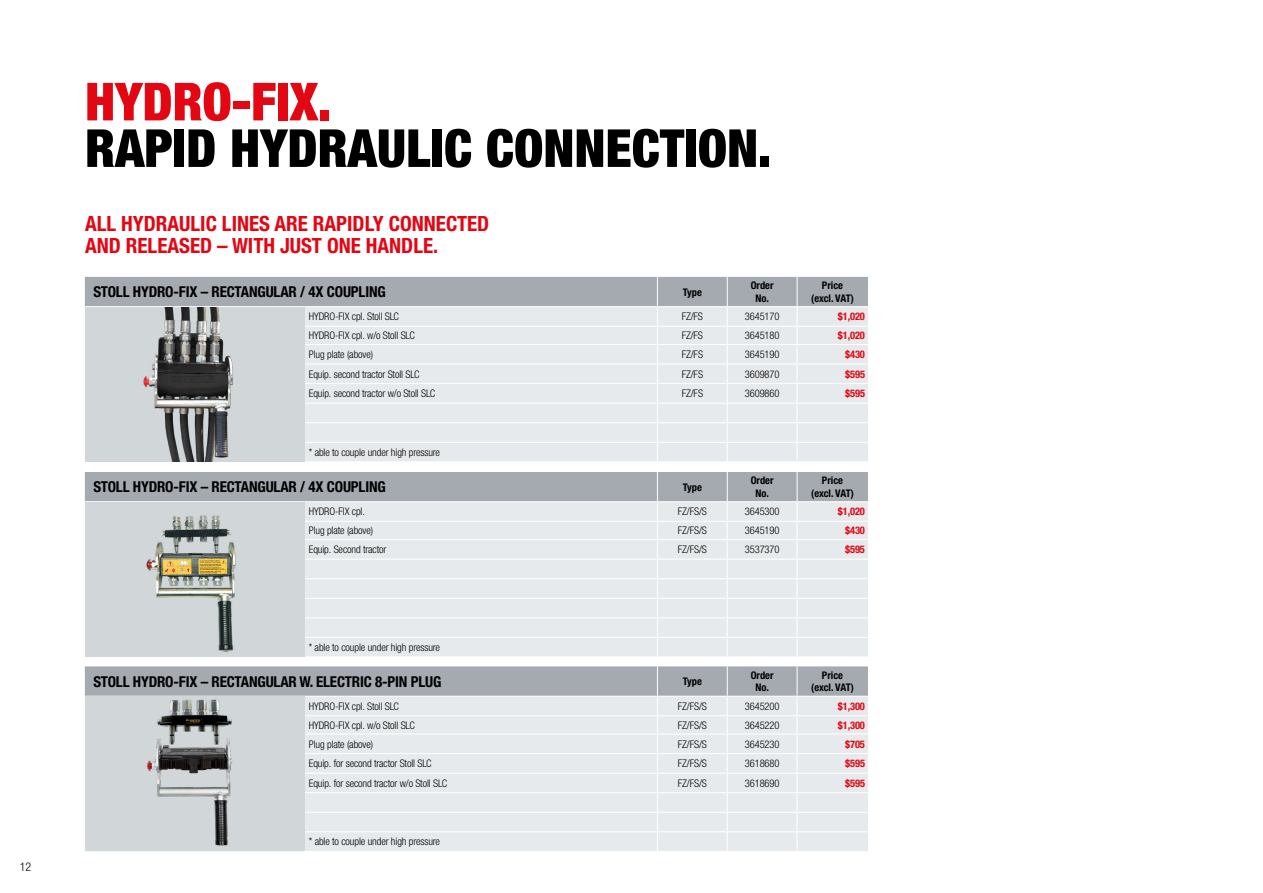
<style>
.page{position:relative;width:1263px;height:893px;background:#fff}
.page>*{position:absolute;margin:0;border:0;box-sizing:border-box;transform-origin:0 0}
.t1{font:900 condensed 52.5px "Helvetica Neue LTW1 G";color:#000}
.t2{font:900 condensed 52.5px "Helvetica Neue LTW1 G";color:#e30613}
.t3{font:700 condensed 21px/22.5px "Helvetica Neue LTW1 G";color:#e30613}
.t4{font:700 condensed 15px "Helvetica Neue LTW1 G";letter-spacing:-.01em;color:#000}
.t5{font:300 condensed 12px "Helvetica Neue LTW1 G";color:#000}
.t6{font:300 condensed 10.5px "Helvetica Neue LTW1 G";letter-spacing:-.01em;color:#000}
.t7{font:700 condensed 10.5px/12.6px "Helvetica Neue LTW1 G";color:#000;text-align:center}
.t8{font:700 condensed 10.5px "Helvetica Neue LTW1 G";letter-spacing:-.01em;color:#e30613}
</style>
<div class="page">
<svg style="left:85px;top:277px;width:783px;height:184px;background:#dadde0"></svg>
<hr style="left:727px;top:442px;width:70px;height:1px;background:#fff">
<hr style="left:797px;top:403px;width:71px;height:1px;background:#fff">
<hr style="left:797px;top:422px;width:71px;height:1px;background:#fff">
<hr style="left:797px;top:442px;width:71px;height:1px;background:#fff">
<img style="left:85px;top:307px;width:219px;height:155px">
<svg style="left:85px;top:472px;width:783px;height:185px;background:#dadde0"></svg>
<hr style="left:727px;top:637px;width:70px;height:1px;background:#fff">
<hr style="left:797px;top:598px;width:71px;height:1px;background:#fff">
<hr style="left:797px;top:617px;width:71px;height:1px;background:#fff">
<hr style="left:797px;top:637px;width:71px;height:1px;background:#fff">
<div style="left:85px;top:502px;width:219px;height:155px;background:#d1d6d9"></div>
<img style="left:146px;top:515px;width:90px;height:137px">
<svg style="left:85px;top:666px;width:783px;height:185px;background:#dadde0"></svg>
<hr style="left:727px;top:831px;width:70px;height:1px;background:#fff">
<hr style="left:797px;top:792px;width:71px;height:1px;background:#fff">
<hr style="left:797px;top:812px;width:71px;height:1px;background:#fff">
<hr style="left:797px;top:831px;width:71px;height:1px;background:#fff">
<img style="left:85px;top:696px;width:219px;height:155px">
<p class="t5" style="left:20px;top:860px;width:13px">12</p>
<h1 class="t2" style="left:85px;top:70px;width:248px">HYDRO-FIX.</h1>
<h1 class="t1" style="left:85px;top:117px;width:688px">RAPID HYDRAULIC CONNECTION.</h1>
<h2 class="t3" style="left:85px;top:212px;width:406px">ALL HYDRAULIC LINES ARE RAPIDLY CONNECTED<br>AND RELEASED – WITH JUST ONE HANDLE.</h2>
<h3 class="t4" style="left:93px;top:283px;width:294px">STOLL HYDRO-FIX – RECTANGULAR / 4X COUPLING</h3>
<p class="t7" style="left:683px;top:286px;width:21px">Type</p>
<p class="t7" style="left:751px;top:279px;width:24px">Order<br>No.</p>
<p class="t7" style="left:811px;top:279px;width:44px">Price (excl. VAT)</p>
<p class="t6" style="left:309px;top:310px;width:92px">HYDRO-FIX cpl. Stoll SLC</p>
<p class="t6" style="left:682px;top:310px;width:23px">FZ/FS</p>
<p class="t6" style="left:745px;top:310px;width:36px">3645170</p>
<p class="t8" style="left:838px;top:310px;width:29px">$1,020</p>
<p class="t6" style="left:309px;top:329px;width:107px">HYDRO-FIX cpl. w/o Stoll SLC</p>
<p class="t6" style="left:682px;top:329px;width:23px">FZ/FS</p>
<p class="t6" style="left:745px;top:329px;width:36px">3645180</p>
<p class="t8" style="left:838px;top:329px;width:29px">$1,020</p>
<p class="t6" style="left:309px;top:348px;width:66px">Plug plate (above)</p>
<p class="t6" style="left:682px;top:348px;width:23px">FZ/FS</p>
<p class="t6" style="left:745px;top:348px;width:36px">3645190</p>
<p class="t8" style="left:845px;top:348px;width:21px">$430</p>
<p class="t6" style="left:309px;top:368px;width:112px">Equip. second tractor Stoll SLC</p>
<p class="t6" style="left:682px;top:368px;width:23px">FZ/FS</p>
<p class="t6" style="left:745px;top:368px;width:36px">3609870</p>
<p class="t8" style="left:845px;top:368px;width:21px">$595</p>
<p class="t6" style="left:309px;top:387px;width:128px">Equip. second tractor w/o Stoll SLC</p>
<p class="t6" style="left:682px;top:387px;width:23px">FZ/FS</p>
<p class="t6" style="left:745px;top:387px;width:36px">3609860</p>
<p class="t8" style="left:845px;top:387px;width:21px">$595</p>
<p class="t6" style="left:309px;top:446px;width:133px">* able to couple under high pressure</p>
<h3 class="t4" style="left:93px;top:478px;width:294px">STOLL HYDRO-FIX – RECTANGULAR / 4X COUPLING</h3>
<p class="t7" style="left:683px;top:481px;width:21px">Type</p>
<p class="t7" style="left:751px;top:474px;width:24px">Order<br>No.</p>
<p class="t7" style="left:811px;top:474px;width:44px">Price (excl. VAT)</p>
<p class="t6" style="left:309px;top:505px;width:58px">HYDRO-FIX cpl.</p>
<p class="t6" style="left:678px;top:505px;width:31px">FZ/FS/S</p>
<p class="t6" style="left:745px;top:505px;width:36px">3645300</p>
<p class="t8" style="left:838px;top:505px;width:29px">$1,020</p>
<p class="t6" style="left:309px;top:524px;width:66px">Plug plate (above)</p>
<p class="t6" style="left:678px;top:524px;width:31px">FZ/FS/S</p>
<p class="t6" style="left:745px;top:524px;width:36px">3645190</p>
<p class="t8" style="left:845px;top:524px;width:21px">$430</p>
<p class="t6" style="left:309px;top:543px;width:79px">Equip. Second tractor</p>
<p class="t6" style="left:678px;top:543px;width:31px">FZ/FS/S</p>
<p class="t6" style="left:745px;top:543px;width:36px">3537370</p>
<p class="t8" style="left:845px;top:543px;width:21px">$595</p>
<p class="t6" style="left:309px;top:641px;width:133px">* able to couple under high pressure</p>
<h3 class="t4" style="left:93px;top:672px;width:350px">STOLL HYDRO-FIX – RECTANGULAR W. ELECTRIC 8-PIN PLUG</h3>
<p class="t7" style="left:683px;top:675px;width:21px">Type</p>
<p class="t7" style="left:751px;top:669px;width:24px">Order<br>No.</p>
<p class="t7" style="left:811px;top:669px;width:44px">Price (excl. VAT)</p>
<p class="t6" style="left:309px;top:700px;width:92px">HYDRO-FIX cpl. Stoll SLC</p>
<p class="t6" style="left:678px;top:700px;width:31px">FZ/FS/S</p>
<p class="t6" style="left:745px;top:700px;width:36px">3645200</p>
<p class="t8" style="left:838px;top:700px;width:29px">$1,300</p>
<p class="t6" style="left:309px;top:719px;width:107px">HYDRO-FIX cpl. w/o Stoll SLC</p>
<p class="t6" style="left:678px;top:719px;width:31px">FZ/FS/S</p>
<p class="t6" style="left:745px;top:719px;width:36px">3645220</p>
<p class="t8" style="left:838px;top:719px;width:29px">$1,300</p>
<p class="t6" style="left:309px;top:738px;width:66px">Plug plate (above)</p>
<p class="t6" style="left:678px;top:738px;width:31px">FZ/FS/S</p>
<p class="t6" style="left:745px;top:738px;width:36px">3645230</p>
<p class="t8" style="left:845px;top:737px;width:21px">$705</p>
<p class="t6" style="left:309px;top:757px;width:124px">Equip. for second tractor Stoll SLC</p>
<p class="t6" style="left:678px;top:757px;width:31px">FZ/FS/S</p>
<p class="t6" style="left:745px;top:757px;width:36px">3618680</p>
<p class="t8" style="left:845px;top:757px;width:21px">$595</p>
<p class="t6" style="left:309px;top:777px;width:140px">Equip. for second tractor w/o Stoll SLC</p>
<p class="t6" style="left:678px;top:777px;width:31px">FZ/FS/S</p>
<p class="t6" style="left:745px;top:777px;width:36px">3618690</p>
<p class="t8" style="left:845px;top:777px;width:21px">$595</p>
<p class="t6" style="left:309px;top:835px;width:133px">* able to couple under high pressure</p>
</div>
